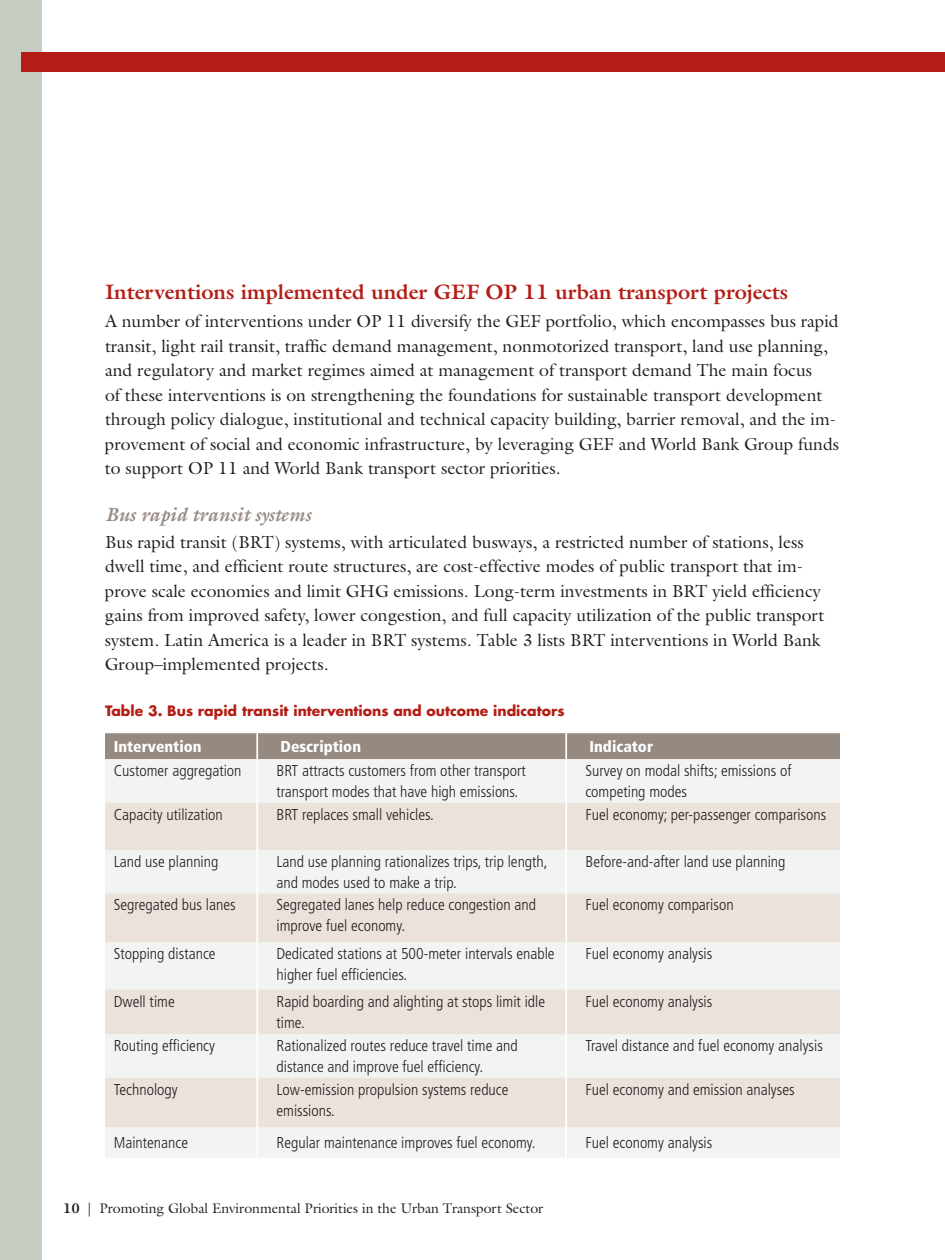
<style>
.page{position:relative;width:945px;height:1260px;background:#fff}
.page>*{position:absolute;margin:0;border:0;box-sizing:border-box;transform-origin:0 0}
.t1{font:700 21px "Galliard";color:#b41d15}
.t2{font:italic 700 19.25px "Galliard";color:#968980}
.t3{font:17.5px/24.5px "Galliard";color:#231f20}
.t4{font:300 condensed 15.75px/21px "Frutiger";color:#231f20}
.t5{font:900 condensed 15.75px "Frutiger";color:#fff}
.t6{font:14px "Galliard";color:#231f20}
.t7{font:700 14px "Futura";color:#b41d15}
.s1{font-weight:700}
</style>
<div class="page">
<div style="left:0;top:0;width:42px;height:1260px;background:#c7cdc1"></div>
<div style="left:21px;top:52px;width:924px;height:20px;background:#b41d15"></div>
<div style="left:105px;top:733px;width:735px;height:26px;background:#968980"></div>
<div style="left:105px;top:759px;width:735px;height:399px;background:#f2f4f2"></div>
<svg style="left:105px;top:803px;width:735px;height:324px;fill:#ebe2dc"></svg>
<hr style="left:256px;top:733px;width:2px;height:26px;background:#fff">
<hr style="left:565px;top:733px;width:2px;height:26px;background:#fff">
<hr style="left:256px;top:759px;width:2px;height:44px;background:#fff">
<hr style="left:565px;top:759px;width:2px;height:44px;background:#fff">
<hr style="left:256px;top:803px;width:2px;height:47px;background:#fff">
<hr style="left:565px;top:803px;width:2px;height:47px;background:#fff">
<hr style="left:256px;top:850px;width:2px;height:43px;background:#fff">
<hr style="left:565px;top:850px;width:2px;height:43px;background:#fff">
<hr style="left:256px;top:893px;width:2px;height:49px;background:#fff">
<hr style="left:565px;top:893px;width:2px;height:49px;background:#fff">
<hr style="left:256px;top:942px;width:2px;height:47px;background:#fff">
<hr style="left:565px;top:942px;width:2px;height:47px;background:#fff">
<hr style="left:256px;top:989px;width:2px;height:45px;background:#fff">
<hr style="left:565px;top:989px;width:2px;height:45px;background:#fff">
<hr style="left:256px;top:1034px;width:2px;height:44px;background:#fff">
<hr style="left:565px;top:1034px;width:2px;height:44px;background:#fff">
<hr style="left:256px;top:1078px;width:2px;height:49px;background:#fff">
<hr style="left:565px;top:1078px;width:2px;height:49px;background:#fff">
<hr style="left:256px;top:1127px;width:2px;height:31px;background:#fff">
<hr style="left:565px;top:1127px;width:2px;height:31px;background:#fff">
<p class="t1" style="left:105px;top:279px;width:685px">Interventions implemented under GEF OP 11 urban transport projects</p>
<p class="t3" style="left:105px;top:309px;width:736px">A number of interventions under OP 11 diversify the GEF portfolio, which encompasses bus rapid transit, light rail transit, traffic demand management, nonmotorized transport, land use planning, and regulatory and market regimes aimed at management of transport demand The main focus<br>of these interventions is on strengthening the foundations for sustainable transport development through policy dialogue, institutional and technical capacity building, barrier removal, and the im&shy;provement of social and economic infrastructure, by leveraging GEF and World Bank Group funds to support OP 11 and World Bank transport sector priorities.</p>
<p class="t2" style="left:105px;top:503px;width:207px">Bus rapid transit systems</p>
<p class="t3" style="left:105px;top:529px;width:721px">Bus rapid transit (BRT) systems, with articulated busways, a restricted number of stations, less dwell time, and efficient route structures, are cost-effective modes of public transport that im&shy;prove scale economies and limit GHG emissions. Long-term investments in BRT yield efficiency gains from improved safety, lower congestion, and full capacity utilization of the public transport system. Latin America is a leader in BRT systems. Table 3 lists BRT interventions in World Bank Group–implemented projects.</p>
<p class="t7" style="left:105px;top:701px;width:461px">Table 3. Bus rapid transit interventions and outcome indicators</p>
<p class="t5" style="left:114px;top:737px;width:89px">Intervention</p>
<p class="t5" style="left:281px;top:737px;width:82px">Description</p>
<p class="t5" style="left:590px;top:737px;width:65px">Indicator</p>
<p class="t4" style="left:114px;top:761px;width:129px">Customer aggregation</p>
<p class="t4" style="left:277px;top:761px;width:251px">BRT attracts customers from other transport transport modes that have high emissions.</p>
<p class="t4" style="left:585px;top:761px;width:207px">Survey on modal shifts; emissions of competing modes</p>
<p class="t4" style="left:114px;top:804px;width:111px">Capacity utilization</p>
<p class="t4" style="left:277px;top:804px;width:159px">BRT replaces small vehicles.</p>
<p class="t4" style="left:585px;top:804px;width:242px">Fuel economy; per-passenger comparisons</p>
<p class="t4" style="left:114px;top:851px;width:106px">Land use planning</p>
<p class="t4" style="left:277px;top:851px;width:273px">Land use planning rationalizes trips, trip length, and modes used to make a trip.</p>
<p class="t4" style="left:585px;top:851px;width:202px">Before-and-after land use planning</p>
<p class="t4" style="left:114px;top:895px;width:123px">Segregated bus lanes</p>
<p class="t4" style="left:277px;top:895px;width:261px">Segregated lanes help reduce congestion and improve fuel economy.</p>
<p class="t4" style="left:585px;top:895px;width:150px">Fuel economy comparison</p>
<p class="t4" style="left:114px;top:944px;width:103px">Stopping distance</p>
<p class="t4" style="left:277px;top:944px;width:280px">Dedicated stations at 500-meter intervals enable higher fuel efficiencies.</p>
<p class="t4" style="left:585px;top:944px;width:128px">Fuel economy analysis</p>
<p class="t4" style="left:114px;top:991px;width:62px">Dwell time</p>
<p class="t4" style="left:277px;top:991px;width:270px">Rapid boarding and alighting at stops limit idle time.</p>
<p class="t4" style="left:585px;top:991px;width:128px">Fuel economy analysis</p>
<p class="t4" style="left:114px;top:1036px;width:103px">Routing efficiency</p>
<p class="t4" style="left:277px;top:1036px;width:243px">Rationalized routes reduce travel time and distance and improve fuel efficiency.</p>
<p class="t4" style="left:585px;top:1036px;width:239px">Travel distance and fuel economy analysis</p>
<p class="t4" style="left:114px;top:1079px;width:65px">Technology</p>
<p class="t4" style="left:277px;top:1079px;width:233px">Low-emission propulsion systems reduce emissions.</p>
<p class="t4" style="left:585px;top:1079px;width:211px">Fuel economy and emission analyses</p>
<p class="t4" style="left:114px;top:1133px;width:76px">Maintenance</p>
<p class="t4" style="left:277px;top:1133px;width:261px">Regular maintenance improves fuel economy.</p>
<p class="t4" style="left:585px;top:1133px;width:128px">Fuel economy analysis</p>
<p class="t6" style="left:63px;top:1200px;width:482px"><span class="s1">10</span> | Promoting Global Environmental Priorities in the Urban Transport Sector</p>
</div>
